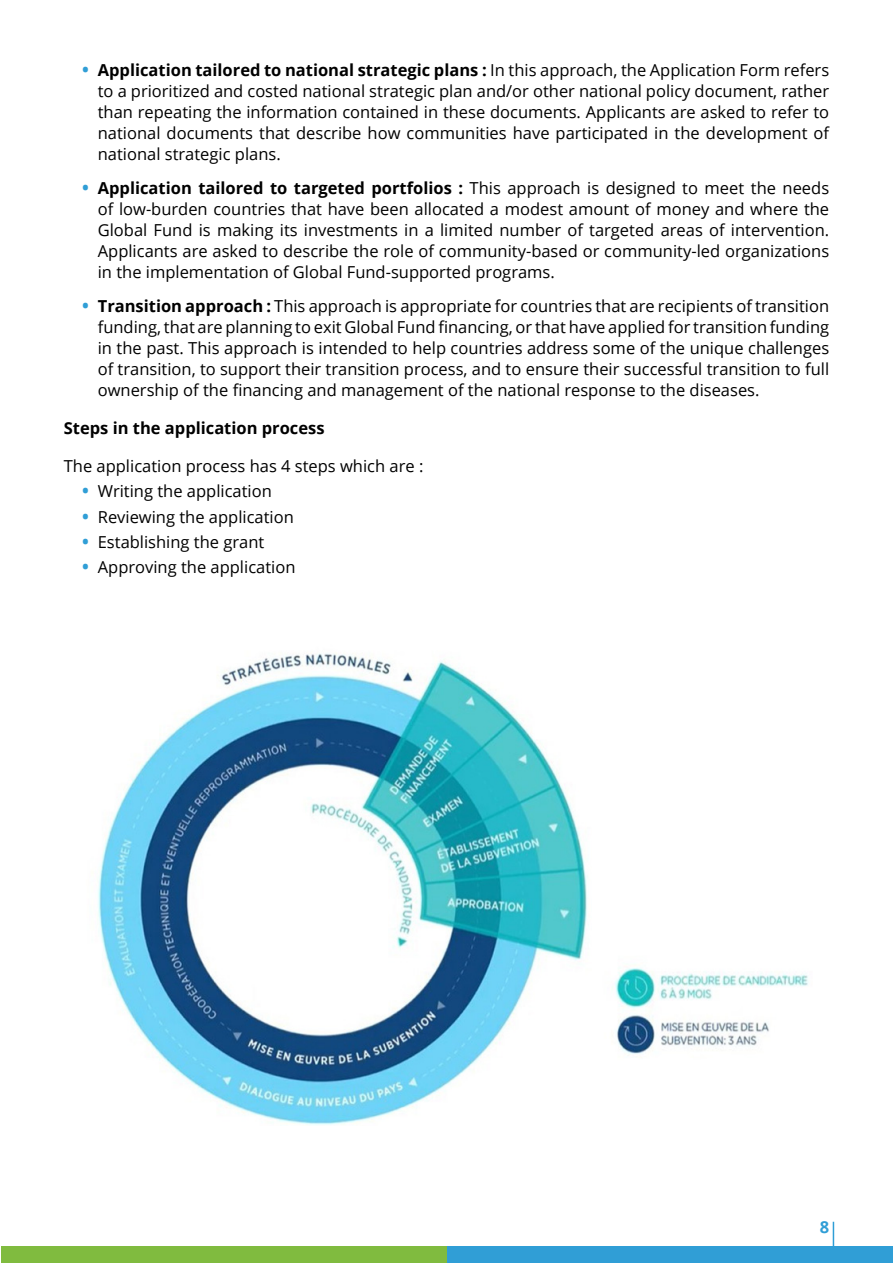
<style>
.page{position:relative;width:893px;height:1263px;background:#fff}
.page>*{position:absolute;margin:0;border:0;box-sizing:border-box;transform-origin:0 0}
.t1{font:16.5px/21px "Open Sans";color:#000;text-align:justify}
.t2{font:700 16.5px "Open Sans";color:#000}
.t3{font:700 16.5px "Open Sans";color:#309ed6}
.s1{font-weight:700;font-size:18px;color:#309ed6}
.s2{font-weight:700}
</style>
<div class="page">
<div style="left:1px;top:1247px;width:446px;height:16px;background:#80bb3f"></div>
<div style="left:447px;top:1247px;width:446px;height:16px;background:#309ed6"></div>
<hr style="left:833px;top:1222px;width:1px;height:35px;background:#309ed6">
<img style="left:97px;top:653px;width:712px;height:472px">
<p class="t1" style="left:98px;top:59px;width:733px;text-indent:-16px"><span class="s1">•</span> <span class="s2">Application tailored to national strategic plans :</span> In this approach, the Application Form refers to a prioritized and costed national strategic plan and/or other national policy document, rather than repeating the information contained in these documents. Applicants are asked to refer to national documents that describe how communities have participated in the development of national strategic plans.</p>
<p class="t1" style="left:98px;top:177px;width:733px;text-indent:-16px"><span class="s1">•</span> <span class="s2">Application tailored to targeted portfolios :</span> This approach is designed to meet the needs of low-burden countries that have been allocated a modest amount of money and where the Global Fund is making its investments in a limited number of targeted areas of intervention.<br>Applicants are asked to describe the role of community-based or community-led organizations in the implementation of Global Fund-supported programs.</p>
<p class="t1" style="left:98px;top:295px;width:733px;text-indent:-16px"><span class="s1">•</span> <span class="s2">Transition approach :</span> This approach is appropriate for countries that are recipients of transition funding, that are planning to exit Global Fund financing, or that have applied for transition funding in the past. This approach is intended to help countries address some of the unique challenges of transition, to support their transition process, and to ensure their successful transition to full ownership of the financing and management of the national response to the diseases.</p>
<p class="t2" style="left:64px;top:416px;width:262px">Steps in the application process</p>
<p class="t1" style="left:64px;top:455px;width:361px">The application process has 4 steps which are :</p>
<p class="t1" style="left:82px;top:480px;width:191px"><span class="s1">•</span> Writing the application</p>
<p class="t1" style="left:82px;top:506px;width:213px"><span class="s1">•</span> Reviewing the application</p>
<p class="t1" style="left:82px;top:531px;width:184px"><span class="s1">•</span> Establishing the grant</p>
<p class="t1" style="left:82px;top:556px;width:215px"><span class="s1">•</span> Approving the application</p>
<p class="t3" style="left:820px;top:1215px;width:11px">8</p>
</div>
